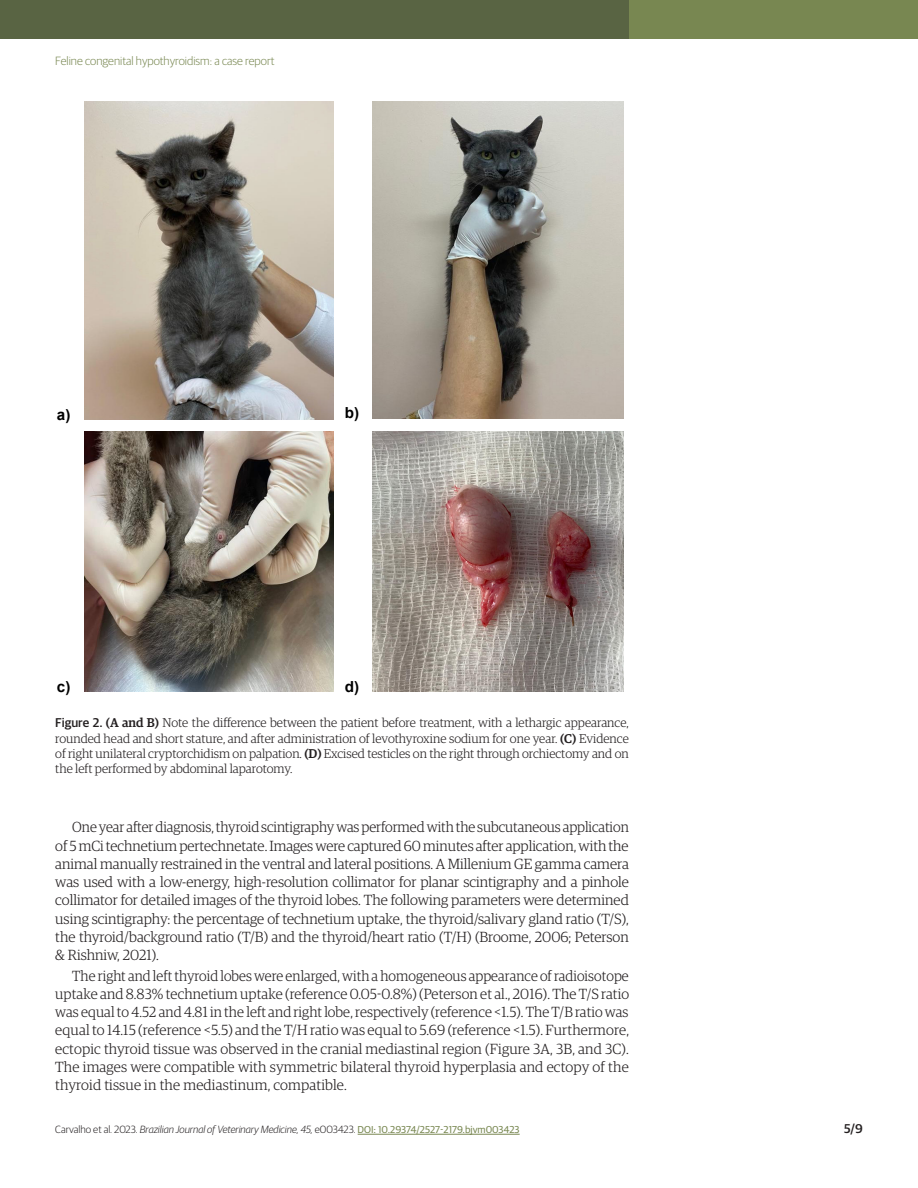
<style>
.page{position:relative;width:918px;height:1188px;background:#fff}
.page>*{position:absolute;margin:0;border:0;box-sizing:border-box;transform-origin:0 0}
.t1{font:700 15.3px "Arial";color:#000}
.Paragraph{font:300 14.7px/18.3px "Guardian Egyptian";color:#231f20;text-align:justify}
.Paragraph-2{font:300 14.7px/18.3px "Guardian Egyptian";color:#231f20;text-align:justify;scale:.96 1}
.FigureCaption{font:300 12.75px/15.3px "Guardian Egyptian";color:#231f20;text-align:justify}
.t2{font:500 12.75px "Guardian Sans";color:#231f20}
.t3{font:300 12px "Guardian Sans";color:#788751}
.t4{font:italic 300 10.5px "Guardian Sans";color:#231f20}
.s1{font-family:"Guardian Sans";font-weight:500}
.s2{font-weight:500}
.s3{font-style:normal}
.s4{font-weight:400;font-style:normal;font-size:10.05px;color:#788751}
</style>
<div class="page">
<hr style="left:358px;top:1134px;width:162px;height:1px;background:#788751">
<div style="left:623px;top:0;width:295px;height:38px;background:#788751"></div>
<div style="left:0;top:0;width:629px;height:38px;background:#596443"></div>
<img style="left:84px;top:102px;width:250px;height:318px">
<img style="left:84px;top:431px;width:249px;height:261px">
<img style="left:372px;top:102px;width:252px;height:316px">
<img style="left:372px;top:431px;width:252px;height:260px">
<p class="t3" style="left:55px;top:52px;width:221px">Feline congenital hypothyroidism: a case report</p>
<p class="t1" style="left:57px;top:403px;width:15px">a)</p>
<p class="t1" style="left:57px;top:676px;width:15px">c)</p>
<p class="t1" style="left:345px;top:402px;width:16px">b)</p>
<p class="t1" style="left:345px;top:675px;width:16px">d)</p>
<p class="FigureCaption" style="left:55px;top:715px;width:575px"><span class="s1">Figure 2.</span> <span class="s2">(A and B)</span> Note the difference between the patient before treatment, with a lethargic appearance, rounded head and short stature, and after administration of levothyroxine sodium for one year. <span class="s2">(C)</span> Evidence of right unilateral cryptorchidism on palpation. <span class="s2">(D)</span> Excised testicles on the right through orchiectomy and on the left performed by abdominal laparotomy.</p>
<p class="Paragraph" style="left:55px;top:817px;width:575px;text-indent:17px">One year after diagnosis, thyroid scintigraphy was performed with the subcutaneous application of 5 mCi technetium pertechnetate. Images were captured 60 minutes after application, with the animal manually restrained in the ventral and lateral positions. A Millenium GE gamma camera was used with a low-energy, high-resolution collimator for planar scintigraphy and a pinhole collimator for detailed images of the thyroid lobes. The following parameters were determined using scintigraphy: the percentage of technetium uptake, the thyroid/salivary gland ratio (T/S), the thyroid/background ratio (T/B) and the thyroid/heart ratio (T/H) (Broome, 2006; Peterson &amp; Rishniw, 2021).</p>
<p class="Paragraph-2" style="left:55px;top:966px;width:599px;text-indent:17px">The right and left thyroid lobes were enlarged, with a homogeneous appearance of radioisotope uptake and 8.83% technetium uptake (reference 0.05-0.8%) (Peterson et al., 2016). The T/S ratio was equal to 4.52 and 4.81 in the left and right lobe, respectively (reference &lt;1.5). The T/B ratio was equal to 14.15 (reference &lt;5.5) and the T/H ratio was equal to 5.69 (reference &lt;1.5). Furthermore, ectopic thyroid tissue was observed in the cranial mediastinal region (Figure 3A, 3B, and 3C).<br>The images were compatible with symmetric bilateral thyroid hyperplasia and ectopy of the thyroid tissue in the mediastinum, compatible.</p>
<p class="t4" style="left:55px;top:1122px;width:466px"><span class="s3">Carvalho et al. 2023.</span> Brazilian Journal of Veterinary Medicine, 45, <span class="s3">e003423.</span> <span class="s4">DOI: 10.29374/2527-2179.bjvm003423</span></p>
<p class="t2" style="left:844px;top:1119px;width:20px">5/9</p>
</div>
